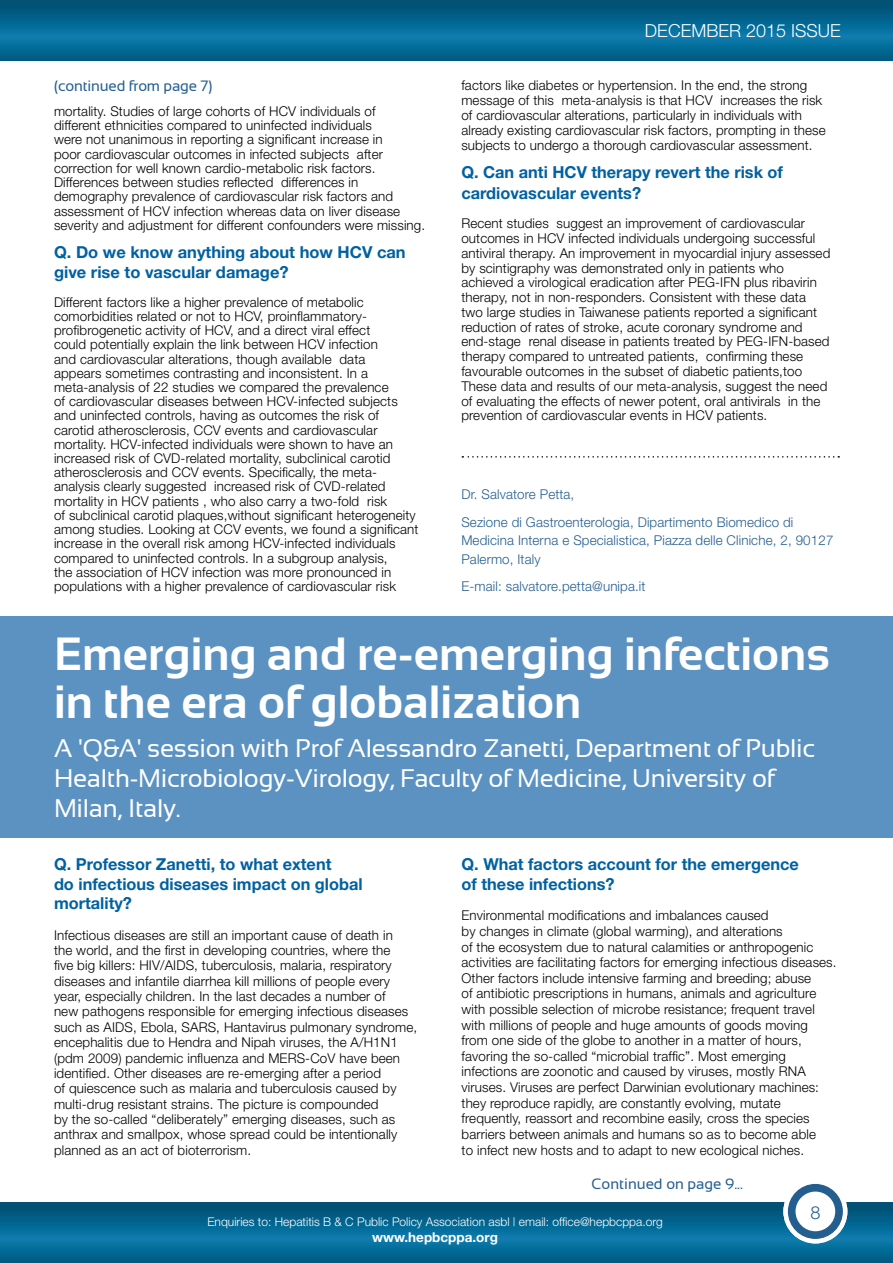
<style>
.page{position:relative;width:893px;height:1263px;background:#fff}
.page>*{position:absolute;margin:0;border:0;box-sizing:border-box;transform-origin:0 0}
.t1{font:700 46.5px/48px "Sansation";color:#fff}
.t2{font:25.5px/30px "Sansation";letter-spacing:-.01em;color:#fff}
.t3{font:300 18px "Helvetica Neue";color:#fff}
.t4{font:300 18px "Helvetica Neue";color:#245e8f}
.t5{font:700 16.5px/19.8px "Helvetica Neue";color:#0061a1}
.t6{font:15px "Sansation";letter-spacing:-.01em;color:#245e8f}
.t7{font:300 13.5px/14.2px "Helvetica Neue";letter-spacing:.01em;color:#000}
.t8{font:300 13.5px/27.2px "Helvetica Neue";letter-spacing:.01em;color:#245e8f}
.t9{font:700 13.5px "Helvetica Neue";color:#fff}
.t10{font:300 12px "Helvetica Neue";color:#fff}
</style>
<div class="page">
<img style="left:0;top:1203px;width:893px;height:60px">
<img style="left:0;top:0;width:893px;height:60px">
<svg style="left:786px;top:1182px;width:59px;height:59px"></svg>
<div style="left:783px;top:1179px;width:64px;height:64px;border:4px solid #fff;border-radius:50%"></div>
<div style="left:795px;top:1191px;width:40px;height:40px;background:#fff;border-radius:50%"></div>
<svg style="left:462px;top:456px;width:377px;height:2px"></svg>
<div style="left:0;top:617px;width:893px;height:221px;background:#5b92c2"></div>
<p class="t6" style="left:54px;top:77px;width:160px">(continued from page 7)</p>
<p class="t7" style="left:54px;top:104px;width:373px">mortality. Studies of large cohorts of HCV individuals of different ethnicities compared to uninfected individuals<br>were not unanimous in reporting a significant increase in<br>poor cardiovascular outcomes in infected subjects after correction for well known cardio-metabolic risk factors.<br>Differences between studies reflected differences in demography prevalence of cardiovascular risk factors and assessment of HCV infection whereas data on liver disease severity and adjustment for different confounders were missing.</p>
<p class="t5" style="left:54px;top:242px;width:353px">Q. Do we know anything about how HCV can give rise to vascular damage?</p>
<p class="t7" style="left:54px;top:294px;width:366px">Different factors like a higher prevalence of metabolic comorbidities related or not to HCV, proinflammatory&shy;profibrogenetic activity of HCV, and a direct viral effect<br>could potentially explain the link between HCV infection<br>and cardiovascular alterations, though available data<br>appears sometimes contrasting and inconsistent. In a meta-analysis of 22 studies we compared the prevalence<br>of cardiovascular diseases between HCV-infected subjects and uninfected controls, having as outcomes the risk of carotid atherosclerosis, CCV events and cardiovascular mortality. HCV-infected individuals were shown to have an increased risk of CVD-related mortality, subclinical carotid atherosclerosis and CCV events. Specifically, the meta&shy;analysis clearly suggested increased risk of CVD-related mortality in HCV patients , who also carry a two-fold risk<br>of subclinical carotid plaques,without significant heterogeneity among studies. Looking at CCV events, we found a significant increase in the overall risk among HCV-infected individuals compared to uninfected controls. In a subgroup analysis,<br>the association of HCV infection was more pronounced in populations with a higher prevalence of cardiovascular risk</p>
<h3 class="t3" style="left:645px;top:20px;width:197px">DECEMBER 2015 ISSUE</h3>
<p class="t7" style="left:461px;top:78px;width:366px;line-height:14.9px">factors like diabetes or hypertension. In the end, the strong message of this meta-analysis is that HCV increases the risk of cardiovascular alterations, particularly in individuals with already existing cardiovascular risk factors, prompting in these subjects to undergo a thorough cardiovascular assessment.</p>
<p class="t5" style="left:461px;top:162px;width:323px;line-height:20.2px">Q. Can anti HCV therapy revert the risk of cardiovascular events?</p>
<p class="t7" style="left:461px;top:216px;width:370px;line-height:14.9px">Recent studies suggest an improvement of cardiovascular outcomes in HCV infected individuals undergoing successful antiviral therapy. An improvement in myocardial injury assessed by scintigraphy was demonstrated only in patients who achieved a virological eradication after PEG-IFN plus ribavirin therapy, not in non-responders. Consistent with these data two large studies in Taiwanese patients reported a significant reduction of rates of stroke, acute coronary syndrome and end-stage renal disease in patients treated by PEG-IFN-based therapy compared to untreated patients, confirming these favourable outcomes in the subset of diabetic patients,too These data and results of our meta-analysis, suggest the need of evaluating the effects of newer potent, oral antivirals in the prevention of cardiovascular events in HCV patients.</p>
<p class="t8" style="left:461px;top:481px;width:334px">Dr. Salvatore Petta,<br>Sezione di Gastroenterologia, Dipartimento Biomedico di</p>
<p class="t8" style="left:461px;top:531px;width:374px;line-height:18.8px">Medicina Interna e Specialistica, Piazza delle Cliniche, 2, 90127<br>Palermo, Italy</p>
<p class="t8" style="left:461px;top:572px;width:186px">E-mail: salvatore.petta@unipa.it</p>
<h1 class="t1" style="left:54px;top:630px;width:777px">Emerging and re-emerging infections in the era of globalization</h1>
<h2 class="t2" style="left:54px;top:733px;width:763px">A 'Q&amp;A' session with Prof Alessandro Zanetti, Department of Public<br>Health-Microbiology-Virology, Faculty of Medicine, University of<br>Milan, Italy.</h2>
<p class="t5" style="left:54px;top:854px;width:310px">Q. Professor Zanetti, to what extent<br>do infectious diseases impact on global mortality?</p>
<p class="t7" style="left:54px;top:927px;width:365px;line-height:15.3px">Infectious diseases are still an important cause of death in<br>the world, and the first in developing countries, where the<br>five big killers: HIV/AIDS, tuberculosis, malaria, respiratory diseases and infantile diarrhea kill millions of people every year, especially children. In the last decades a number of<br>new pathogens responsible for emerging infectious diseases such as AIDS, Ebola, SARS, Hantavirus pulmonary syndrome, encephalitis due to Hendra and Nipah viruses, the A/H1N1 (pdm 2009) pandemic influenza and MERS-CoV have been identified. Other diseases are re-emerging after a period<br>of quiescence such as malaria and tuberculosis caused by multi-drug resistant strains. The picture is compounded<br>by the so-called “deliberately” emerging diseases, such as anthrax and smallpox, whose spread could be intentionally planned as an act of bioterrorism.</p>
<p class="t5" style="left:462px;top:853px;width:339px">Q. What factors account for the emergence of these infections?</p>
<p class="t7" style="left:462px;top:907px;width:376px;line-height:15.6px">Environmental modifications and imbalances caused<br>by changes in climate (global warming), and alterations<br>of the ecosystem due to natural calamities or anthropogenic activities are facilitating factors for emerging infectious diseases.<br>Other factors include intensive farming and breeding; abuse<br>of antibiotic prescriptions in humans, animals and agriculture with possible selection of microbe resistance; frequent travel with millions of people and huge amounts of goods moving from one side of the globe to another in a matter of hours, favoring the so-called “microbial traffic”. Most emerging infections are zoonotic and caused by viruses, mostly RNA viruses. Viruses are perfect Darwinian evolutionary machines: they reproduce rapidly, are constantly evolving, mutate frequently, reassort and recombine easily, cross the species barriers between animals and humans so as to become able<br>to infect new hosts and to adapt to new ecological niches.</p>
<p class="t6" style="left:591px;top:1175px;width:153px">Continued on page 9...</p>
<p class="t10" style="left:207px;top:1214px;width:457px">Enquiries to: Hepatitis B &amp; C Public Policy Association asbl | email: office@hepbcppa.org</p>
<p class="t9" style="left:372px;top:1229px;width:127px">www.hepbcppa.org</p>
<h3 class="t4" style="left:810px;top:1201px;width:12px">8</h3>
</div>
